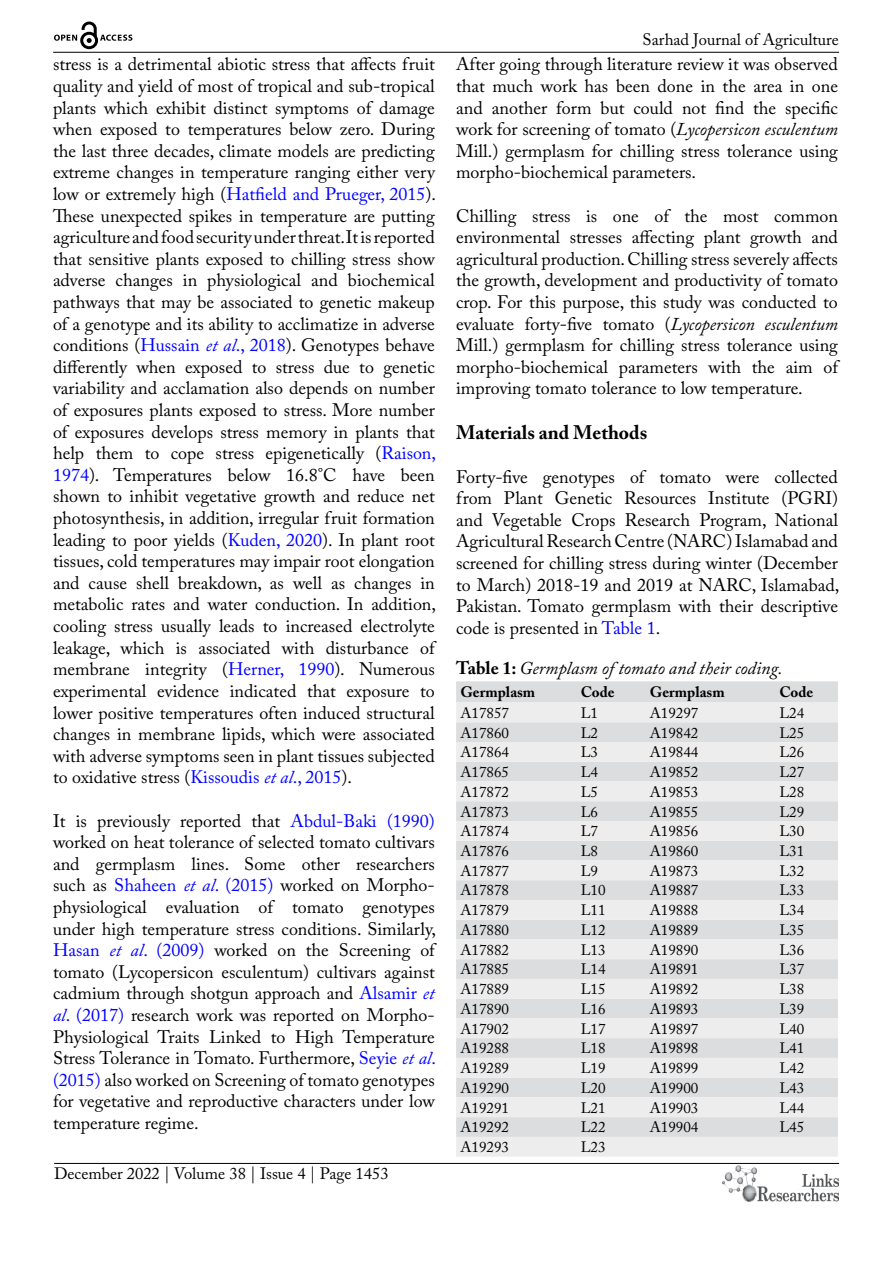
<style>
.page{position:relative;width:893px;height:1263px;background:#fff}
.page>*{position:absolute;margin:0;border:0;box-sizing:border-box;transform-origin:0 0}
.t1{font:700 19.5px "Adobe Caslon Pro";color:#000}
.t2{font:18px/21.6px "Adobe Caslon Pro";color:#000;text-align:justify}
.t3{font:italic 18px "Adobe Caslon Pro";color:#000}
.t4{font:16.5px "Adobe Caslon Pro";color:#000}
.t5{font:15px "Adobe Caslon Pro";color:#000}
.t6{font:700 15px "Adobe Caslon Pro";color:#000}
.s1{color:#00f}
.s2{font-style:italic;color:#00f}
.s3{font-style:italic}
.s4{font-weight:700;font-style:normal}
</style>
<div class="page">
<hr style="left:53px;top:52px;width:786px;height:1px;background:#000">
<hr style="left:54px;top:1163px;width:785px;height:1px;background:#000">
<img style="left:722px;top:1166px;width:117px;height:36px">
<svg style="left:54px;top:22px;width:78px;height:27px"></svg>
<div style="left:456px;top:681px;width:382px;height:21px;background:#dcddde"></div>
<svg style="left:456px;top:702px;width:382px;height:454px;background:#e5e5e6"></svg>
<p class="t2" style="left:53px;top:53px;width:385px">stress is a detrimental abiotic stress that affects fruit quality and yield of most of tropical and sub-tropical plants which exhibit distinct symptoms of damage when exposed to temperatures below zero. During the last three decades, climate models are predicting extreme changes in temperature ranging either very low or extremely high (<span class="s1">Hatfield and Prueger, 2015</span>).<br>These unexpected spikes in temperature are putting agriculture and food security under threat. It is reported that sensitive plants exposed to chilling stress show adverse changes in physiological and biochemical pathways that may be associated to genetic makeup of a genotype and its ability to acclimatize in adverse conditions (<span class="s1">Hussain</span> <span class="s2">et al</span><span class="s1">., 2018</span>). Genotypes behave differently when exposed to stress due to genetic variability and acclamation also depends on number of exposures plants exposed to stress. More number of exposures develops stress memory in plants that help them to cope stress epigenetically (<span class="s1">Raison, 1974</span>). Temperatures below 16.8°C have been shown to inhibit vegetative growth and reduce net photosynthesis, in addition, irregular fruit formation leading to poor yields (<span class="s1">Kuden, 2020</span>). In plant root tissues, cold temperatures may impair root elongation and cause shell breakdown, as well as changes in metabolic rates and water conduction. In addition, cooling stress usually leads to increased electrolyte leakage, which is associated with disturbance of membrane integrity (<span class="s1">Herner, 1990</span>). Numerous experimental evidence indicated that exposure to lower positive temperatures often induced structural changes in membrane lipids, which were associated with adverse symptoms seen in plant tissues subjected to oxidative stress (<span class="s1">Kissoudis</span> <span class="s2">et al</span><span class="s1">., 2015</span>).</p>
<p class="t2" style="left:53px;top:809px;width:385px">It is previously reported that <span class="s1">Abdul-Baki (1990) </span>worked on heat tolerance of selected tomato cultivars and germplasm lines. Some other researchers such as <span class="s1">Shaheen</span> <span class="s2">et al</span><span class="s1">. (2015)</span> worked on Morpho&shy;physiological evaluation of tomato genotypes under high temperature stress conditions. Similarly, <span class="s1">Hasan</span> <span class="s2">et al</span><span class="s1">. (2009)</span> worked on the Screening of tomato (Lycopersicon esculentum) cultivars against cadmium through shotgun approach and <span class="s1">Alsamir</span> <span class="s2">et al</span><span class="s1">. (2017)</span> research work was reported on Morpho-Physiological Traits Linked to High Temperature Stress Tolerance in Tomato. Furthermore, <span class="s1">Seyie</span> <span class="s2">et al</span><span class="s1">. (2015)</span> also worked on Screening of tomato genotypes for vegetative and reproductive characters under low temperature regime.</p>
<p class="t4" style="left:54px;top:1164px;width:336px">December 2022 | Volume 38 | Issue 4 | Page 1453</p>
<p class="t4" style="left:643px;top:30px;width:198px">Sarhad Journal of Agriculture</p>
<p class="t2" style="left:456px;top:53px;width:383px">After going through literature review it was observed that much work has been done in the area in one and another form but could not find the specific work for screening of tomato (<span class="s3">Lycopersicon esculentum </span>Mill.) germplasm for chilling stress tolerance using morpho-biochemical parameters.</p>
<p class="t2" style="left:456px;top:205px;width:383px">Chilling stress is one of the most common environmental stresses affecting plant growth and agricultural production. Chilling stress severely affects the growth, development and productivity of tomato crop. For this purpose, this study was conducted to evaluate forty-five tomato (<span class="s3">Lycopersicon esculentum </span>Mill.) germplasm for chilling stress tolerance using morpho-biochemical parameters with the aim of improving tomato tolerance to low temperature.</p>
<p class="t1" style="left:456px;top:421px;width:193px">Materials and Methods</p>
<p class="t2" style="left:456px;top:466px;width:385px">Forty-five genotypes of tomato were collected from Plant Genetic Resources Institute (PGRI) and Vegetable Crops Research Program, National Agricultural Research Centre (NARC) Islamabad and screened for chilling stress during winter (December to March) 2018-19 and 2019 at NARC, Islamabad, Pakistan. Tomato germplasm with their descriptive code is presented in <span class="s1">Table 1</span>.</p>
<p class="t3" style="left:456px;top:657px;width:328px"><span class="s4">Table 1:</span> Germplasm of tomato and their coding.</p>
<p class="t6" style="left:460px;top:683px;width:76px">Germplasm</p>
<p class="t6" style="left:581px;top:683px;width:35px">Code</p>
<p class="t6" style="left:650px;top:683px;width:76px">Germplasm</p>
<p class="t6" style="left:779px;top:683px;width:35px">Code</p>
<p class="t5" style="left:460px;top:704px;width:50px">A17857</p>
<p class="t5" style="left:581px;top:704px;width:19px">L1</p>
<p class="t5" style="left:650px;top:704px;width:50px">A19297</p>
<p class="t5" style="left:779px;top:704px;width:26px">L24</p>
<p class="t5" style="left:460px;top:723px;width:50px">A17860</p>
<p class="t5" style="left:581px;top:723px;width:19px">L2</p>
<p class="t5" style="left:650px;top:723px;width:50px">A19842</p>
<p class="t5" style="left:779px;top:723px;width:26px">L25</p>
<p class="t5" style="left:460px;top:743px;width:50px">A17864</p>
<p class="t5" style="left:581px;top:743px;width:19px">L3</p>
<p class="t5" style="left:650px;top:743px;width:50px">A19844</p>
<p class="t5" style="left:779px;top:743px;width:26px">L26</p>
<p class="t5" style="left:460px;top:763px;width:50px">A17865</p>
<p class="t5" style="left:581px;top:763px;width:19px">L4</p>
<p class="t5" style="left:650px;top:763px;width:50px">A19852</p>
<p class="t5" style="left:779px;top:763px;width:26px">L27</p>
<p class="t5" style="left:460px;top:783px;width:50px">A17872</p>
<p class="t5" style="left:581px;top:783px;width:19px">L5</p>
<p class="t5" style="left:650px;top:783px;width:50px">A19853</p>
<p class="t5" style="left:779px;top:783px;width:26px">L28</p>
<p class="t5" style="left:460px;top:802px;width:50px">A17873</p>
<p class="t5" style="left:581px;top:802px;width:19px">L6</p>
<p class="t5" style="left:650px;top:802px;width:50px">A19855</p>
<p class="t5" style="left:779px;top:802px;width:26px">L29</p>
<p class="t5" style="left:460px;top:822px;width:50px">A17874</p>
<p class="t5" style="left:581px;top:822px;width:19px">L7</p>
<p class="t5" style="left:650px;top:822px;width:50px">A19856</p>
<p class="t5" style="left:779px;top:822px;width:26px">L30</p>
<p class="t5" style="left:460px;top:842px;width:50px">A17876</p>
<p class="t5" style="left:581px;top:842px;width:19px">L8</p>
<p class="t5" style="left:650px;top:842px;width:50px">A19860</p>
<p class="t5" style="left:779px;top:842px;width:26px">L31</p>
<p class="t5" style="left:460px;top:862px;width:50px">A17877</p>
<p class="t5" style="left:581px;top:862px;width:19px">L9</p>
<p class="t5" style="left:650px;top:862px;width:50px">A19873</p>
<p class="t5" style="left:779px;top:862px;width:26px">L32</p>
<p class="t5" style="left:460px;top:881px;width:50px">A17878</p>
<p class="t5" style="left:581px;top:881px;width:26px">L10</p>
<p class="t5" style="left:650px;top:881px;width:50px">A19887</p>
<p class="t5" style="left:779px;top:881px;width:26px">L33</p>
<p class="t5" style="left:460px;top:901px;width:50px">A17879</p>
<p class="t5" style="left:581px;top:901px;width:26px">L11</p>
<p class="t5" style="left:650px;top:901px;width:50px">A19888</p>
<p class="t5" style="left:779px;top:901px;width:26px">L34</p>
<p class="t5" style="left:460px;top:921px;width:50px">A17880</p>
<p class="t5" style="left:581px;top:921px;width:26px">L12</p>
<p class="t5" style="left:650px;top:921px;width:50px">A19889</p>
<p class="t5" style="left:779px;top:921px;width:26px">L35</p>
<p class="t5" style="left:460px;top:941px;width:50px">A17882</p>
<p class="t5" style="left:581px;top:941px;width:26px">L13</p>
<p class="t5" style="left:650px;top:941px;width:50px">A19890</p>
<p class="t5" style="left:779px;top:941px;width:26px">L36</p>
<p class="t5" style="left:460px;top:960px;width:50px">A17885</p>
<p class="t5" style="left:581px;top:960px;width:26px">L14</p>
<p class="t5" style="left:650px;top:960px;width:50px">A19891</p>
<p class="t5" style="left:779px;top:960px;width:26px">L37</p>
<p class="t5" style="left:460px;top:980px;width:50px">A17889</p>
<p class="t5" style="left:581px;top:980px;width:26px">L15</p>
<p class="t5" style="left:650px;top:980px;width:50px">A19892</p>
<p class="t5" style="left:779px;top:980px;width:26px">L38</p>
<p class="t5" style="left:460px;top:1000px;width:50px">A17890</p>
<p class="t5" style="left:581px;top:1000px;width:26px">L16</p>
<p class="t5" style="left:650px;top:1000px;width:50px">A19893</p>
<p class="t5" style="left:779px;top:1000px;width:26px">L39</p>
<p class="t5" style="left:460px;top:1020px;width:50px">A17902</p>
<p class="t5" style="left:581px;top:1020px;width:26px">L17</p>
<p class="t5" style="left:650px;top:1020px;width:50px">A19897</p>
<p class="t5" style="left:779px;top:1020px;width:26px">L40</p>
<p class="t5" style="left:460px;top:1039px;width:50px">A19288</p>
<p class="t5" style="left:581px;top:1039px;width:26px">L18</p>
<p class="t5" style="left:650px;top:1039px;width:50px">A19898</p>
<p class="t5" style="left:779px;top:1039px;width:26px">L41</p>
<p class="t5" style="left:460px;top:1059px;width:50px">A19289</p>
<p class="t5" style="left:581px;top:1059px;width:26px">L19</p>
<p class="t5" style="left:650px;top:1059px;width:50px">A19899</p>
<p class="t5" style="left:779px;top:1059px;width:26px">L42</p>
<p class="t5" style="left:460px;top:1079px;width:50px">A19290</p>
<p class="t5" style="left:581px;top:1079px;width:26px">L20</p>
<p class="t5" style="left:650px;top:1079px;width:50px">A19900</p>
<p class="t5" style="left:779px;top:1079px;width:26px">L43</p>
<p class="t5" style="left:460px;top:1099px;width:50px">A19291</p>
<p class="t5" style="left:581px;top:1099px;width:26px">L21</p>
<p class="t5" style="left:650px;top:1099px;width:50px">A19903</p>
<p class="t5" style="left:779px;top:1099px;width:26px">L44</p>
<p class="t5" style="left:460px;top:1118px;width:50px">A19292</p>
<p class="t5" style="left:581px;top:1118px;width:26px">L22</p>
<p class="t5" style="left:650px;top:1118px;width:50px">A19904</p>
<p class="t5" style="left:779px;top:1118px;width:26px">L45</p>
<p class="t5" style="left:460px;top:1138px;width:50px">A19293</p>
<p class="t5" style="left:581px;top:1138px;width:26px">L23</p>
</div>
